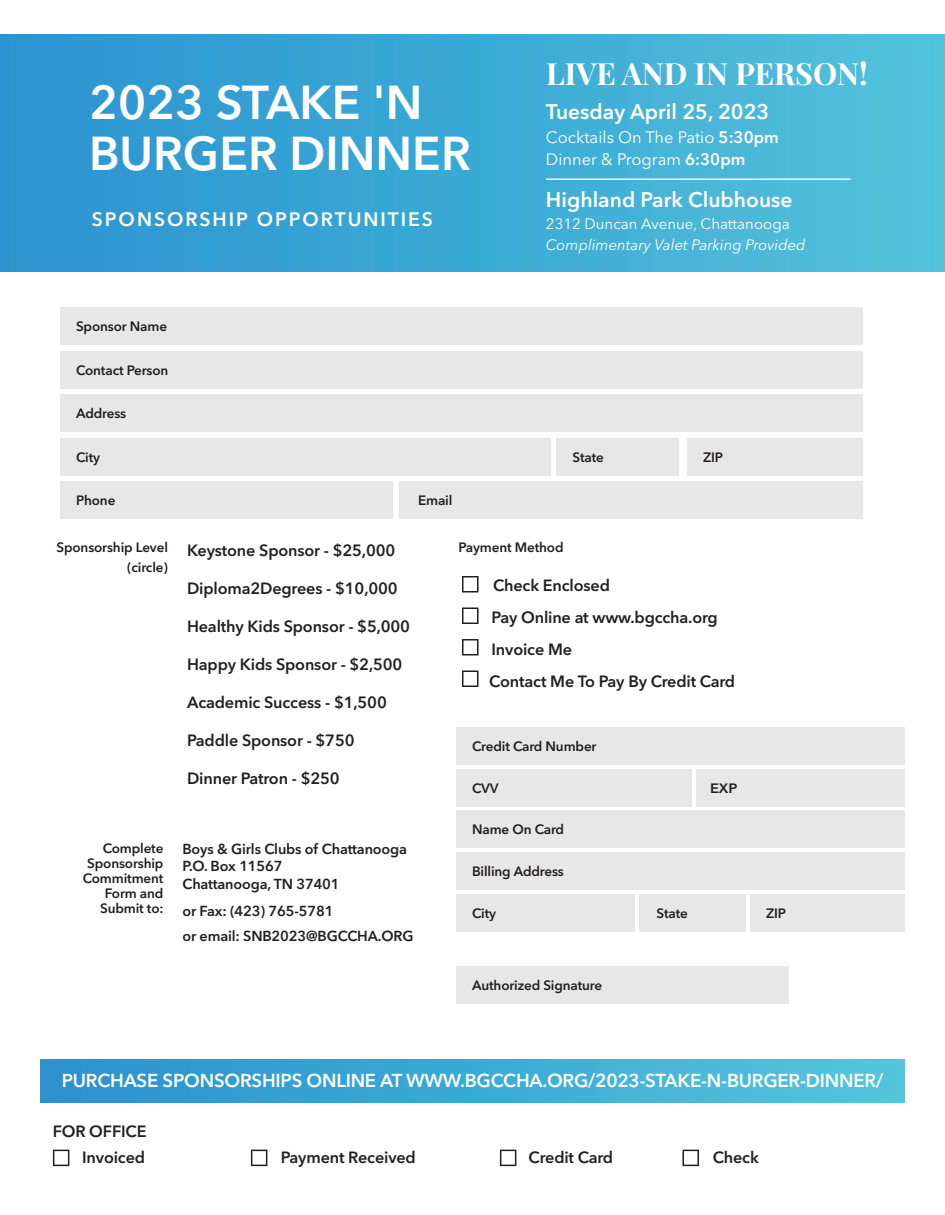
<style>
.page{position:relative;width:945px;height:1215px;background:#fff}
.page>*{position:absolute;margin:0;border:0;box-sizing:border-box;transform-origin:0 0}
.t1{font:600 47.1px/51.3px "Avenir Next LT Pro";color:#fff}
.t2{font:700 30.6px "Playfair Display";color:#fff}
.t3{font:600 21px "Avenir Next LT Pro";color:#fff}
.t4{font:600 19.35px "Avenir Next LT Pro";letter-spacing:.1em;color:#fff}
.t5{font:600 18.6px "Avenir Next LT Pro";letter-spacing:-.01em;color:#fff}
.t6{font:16.5px/21.6px "Avenir Next LT Pro";color:#fff}
.t7{font:600 16.2px/32px "Avenir Next LT Pro";letter-spacing:-.01em;color:#231f20}
.t8{font:italic 15px "Avenir Next LT Pro";color:#fff}
.t9{font:15px "Avenir Next LT Pro";color:#fff}
.t10{font:600 14.4px/17.5px "Avenir Next LT Pro";letter-spacing:-.01em;color:#231f20}
.t11{font:600 13.5px/15px "Avenir Next LT Pro";letter-spacing:-.01em;color:#231f20;text-align:right}
.t12{font:600 13.5px "Avenir Next LT Pro";letter-spacing:-.01em;color:#231f20;scale:1.09 1}
.s1{font-weight:600}
</style>
<div class="page">
<div style="left:40px;top:1059px;width:864px;height:43px;background:linear-gradient(to right,#2990d0,#53c5dc)"></div>
<div style="left:60px;top:308px;width:802px;height:37px;background:#e6e7e6"></div>
<div style="left:60px;top:351px;width:802px;height:37px;background:#e6e7e6"></div>
<div style="left:60px;top:394px;width:802px;height:38px;background:#e6e7e6"></div>
<div style="left:60px;top:438px;width:490px;height:38px;background:#e6e7e6"></div>
<div style="left:556px;top:438px;width:124px;height:38px;background:#e6e7e6"></div>
<div style="left:687px;top:438px;width:175px;height:38px;background:#e6e7e6"></div>
<div style="left:60px;top:482px;width:333px;height:37px;background:#e6e7e6"></div>
<div style="left:399px;top:482px;width:463px;height:37px;background:#e6e7e6"></div>
<div style="left:456px;top:728px;width:448px;height:37px;background:#e6e7e6"></div>
<div style="left:456px;top:769px;width:236px;height:38px;background:#e6e7e6"></div>
<div style="left:696px;top:769px;width:208px;height:38px;background:#e6e7e6"></div>
<div style="left:456px;top:811px;width:448px;height:37px;background:#e6e7e6"></div>
<div style="left:456px;top:852px;width:448px;height:38px;background:#e6e7e6"></div>
<div style="left:639px;top:894px;width:107px;height:38px;background:#e6e7e6"></div>
<div style="left:456px;top:894px;width:178px;height:38px;background:#e6e7e6"></div>
<div style="left:750px;top:894px;width:154px;height:38px;background:#e6e7e6"></div>
<div style="left:456px;top:966px;width:333px;height:38px;background:#e6e7e6"></div>
<svg style="left:462px;top:608px;width:16px;height:16px"></svg>
<svg style="left:462px;top:576px;width:16px;height:16px"></svg>
<svg style="left:462px;top:670px;width:16px;height:17px"></svg>
<svg style="left:462px;top:639px;width:16px;height:17px"></svg>
<svg style="left:53px;top:1150px;width:16px;height:16px"></svg>
<svg style="left:251px;top:1150px;width:16px;height:16px"></svg>
<svg style="left:500px;top:1150px;width:16px;height:16px"></svg>
<svg style="left:682px;top:1150px;width:17px;height:16px"></svg>
<div style="left:0;top:34px;width:945px;height:238px;background:linear-gradient(to right,#2a93d0,#51c2db)"></div>
<hr style="left:546px;top:178px;width:304px;height:2px;background:#fff">
<h1 class="t1" style="left:89px;top:76px;width:383px">2023 STAKE 'N<br>BURGER DINNER</h1>
<p class="t4" style="left:92px;top:207px;width:343px">SPONSORSHIP OPPORTUNITIES</p>
<h2 class="t2" style="left:546px;top:54px;width:324px">LIVE AND IN PERSON!</h2>
<p class="t3" style="left:546px;top:99px;width:225px">Tuesday April 25, 2023</p>
<p class="t6" style="left:546px;top:127px;width:234px">Cocktails On The Patio <span class="s1">5:30pm<br></span>Dinner &amp; Program <span class="s1">6:30pm</span></p>
<p class="t3" style="left:546px;top:187px;width:248px">Highland Park Clubhouse</p>
<p class="t9" style="left:546px;top:214px;width:245px">2312 Duncan Avenue, Chattanooga</p>
<p class="t8" style="left:546px;top:236px;width:261px">Complimentary Valet Parking Provided</p>
<p class="t11" style="left:76px;top:319px;width:93px">Sponsor Name</p>
<p class="t11" style="left:76px;top:362px;width:94px">Contact Person</p>
<p class="t11" style="left:76px;top:406px;width:52px">Address</p>
<p class="t11" style="left:76px;top:449px;width:26px">City</p>
<p class="t11" style="left:573px;top:449px;width:33px">State</p>
<p class="t11" style="left:703px;top:449px;width:22px">ZIP</p>
<p class="t11" style="left:76px;top:493px;width:41px">Phone</p>
<p class="t11" style="left:418px;top:493px;width:36px">Email</p>
<p class="t11" style="left:57px;top:538px;width:113px;line-height:19.5px">Sponsorship Level (circle)</p>
<p class="t7" style="left:187px;top:534px;width:210px">Keystone Sponsor - $25,000</p>
<p class="t7" style="left:187px;top:572px;width:212px">Diploma2Degrees - $10,000</p>
<p class="t7" style="left:187px;top:610px;width:225px">Healthy Kids Sponsor - $5,000</p>
<p class="t7" style="left:187px;top:648px;width:217px">Happy Kids Sponsor - $2,500</p>
<p class="t7" style="left:187px;top:686px;width:201px">Academic Success - $1,500</p>
<p class="t7" style="left:187px;top:724px;width:169px">Paddle Sponsor - $750</p>
<p class="t7" style="left:187px;top:762px;width:154px">Dinner Patron - $250</p>
<p class="t11" style="left:83px;top:841px;width:82px">Complete<br>Sponsorship<br>Commitment<br>Form and<br>Submit to:</p>
<p class="t10" style="left:182px;top:840px;width:226px">Boys &amp; Girls Clubs of Chattanooga<br>P.O. Box 11567<br>Chattanooga, TN 37401</p>
<p class="t10" style="left:182px;top:898px;width:233px;line-height:25.7px">or Fax: (423) 765-5781<br>or email: SNB2023@BGCCHA.ORG</p>
<p class="t11" style="left:459px;top:540px;width:107px">Payment Method</p>
<p class="t7" style="left:489px;top:570px;width:247px">Check Enclosed<br>Pay Online at www.bgccha.org<br>Invoice Me<br>Contact Me To Pay By Credit Card</p>
<p class="t11" style="left:472px;top:739px;width:126px">Credit Card Number</p>
<p class="t11" style="left:472px;top:780px;width:28px">CVV</p>
<p class="t12" style="left:710px;top:780px;width:27px">EXP</p>
<p class="t11" style="left:472px;top:822px;width:94px">Name On Card</p>
<p class="t11" style="left:472px;top:864px;width:93px">Billing Address</p>
<p class="t11" style="left:472px;top:905px;width:26px">City</p>
<p class="t11" style="left:657px;top:905px;width:33px">State</p>
<p class="t11" style="left:766px;top:905px;width:22px">ZIP</p>
<p class="t11" style="left:472px;top:977px;width:132px">Authorized Signature</p>
<p class="t5" style="left:62px;top:1070px;width:823px">PURCHASE SPONSORSHIPS ONLINE AT WWW.BGCCHA.ORG/2023-STAKE-N-BURGER-DINNER/</p>
<p class="t7" style="left:53px;top:1118px;width:95px;line-height:26.2px;text-align:right">FOR OFFICE<br>Invoiced</p>
<p class="t7" style="left:281px;top:1142px;width:137px">Payment Received</p>
<p class="t7" style="left:529px;top:1142px;width:86px">Credit Card</p>
<p class="t7" style="left:713px;top:1142px;width:48px">Check</p>
</div>
